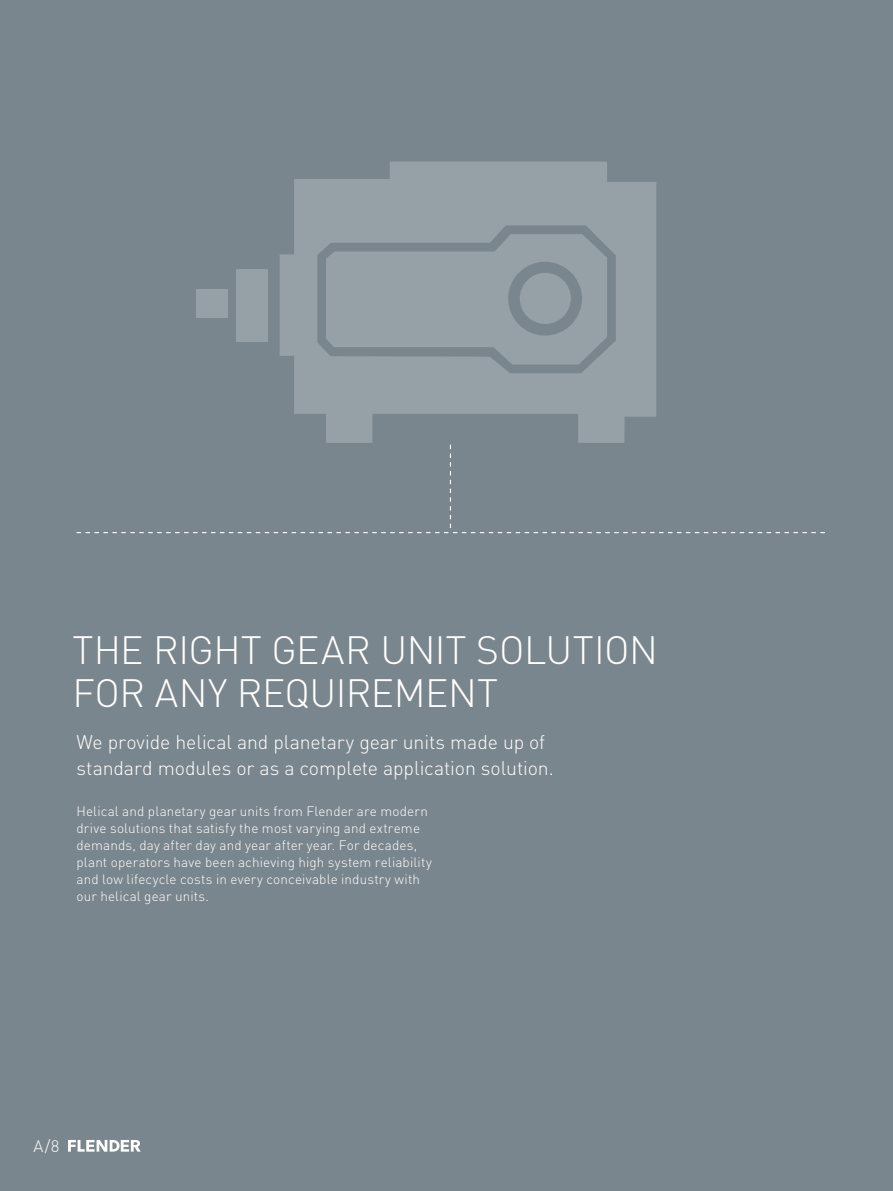
<style>
.page{position:relative;width:893px;height:1191px;background:#7a868d}
.page>*{position:absolute;margin:0;border:0;box-sizing:border-box;transform-origin:0 0}
.t1{font:300 39px/42.9px "DIN Pro";letter-spacing:-.01em;color:#fff}
.t2{font:300 19.5px/25.3px "DIN Pro";letter-spacing:-.005em;color:#fff}
.t3{font:300 16.5px "DIN Pro";color:#fff}
.t4{font:300 13.5px/17px "DIN Pro";letter-spacing:.01em;color:#fff}
</style>
<div class="page">
<svg style="left:68px;top:1140px;width:73px;height:11px"></svg>
<svg style="left:77px;top:445px;width:748px;height:88px"></svg>
<div style="left:196px;top:289px;width:31px;height:29px;background:#96a0a7"></div>
<div style="left:236px;top:269px;width:32px;height:72px;background:#96a0a7"></div>
<svg style="left:280px;top:162px;width:376px;height:281px;fill:#96a0a7"></svg>
<h1 class="t1" style="left:72px;top:626px;width:587px">THE RIGHT GEAR UNIT SOLUTION<br>FOR ANY REQUIREMENT</h1>
<h2 class="t2" style="left:77px;top:728px;width:479px">We provide helical and planetary gear units made up of standard modules or as a complete application solution.</h2>
<p class="t4" style="left:77px;top:802px;width:357px">Helical and planetary gear units from Flender are modern drive solutions that satisfy the most varying and extreme demands, day after day and year after year. For decades, plant operators have been achieving high system reliability and low lifecycle costs in every conceivable industry with our helical gear units.</p>
<p class="t3" style="left:34px;top:1133px;width:27px">A/8</p>
</div>
